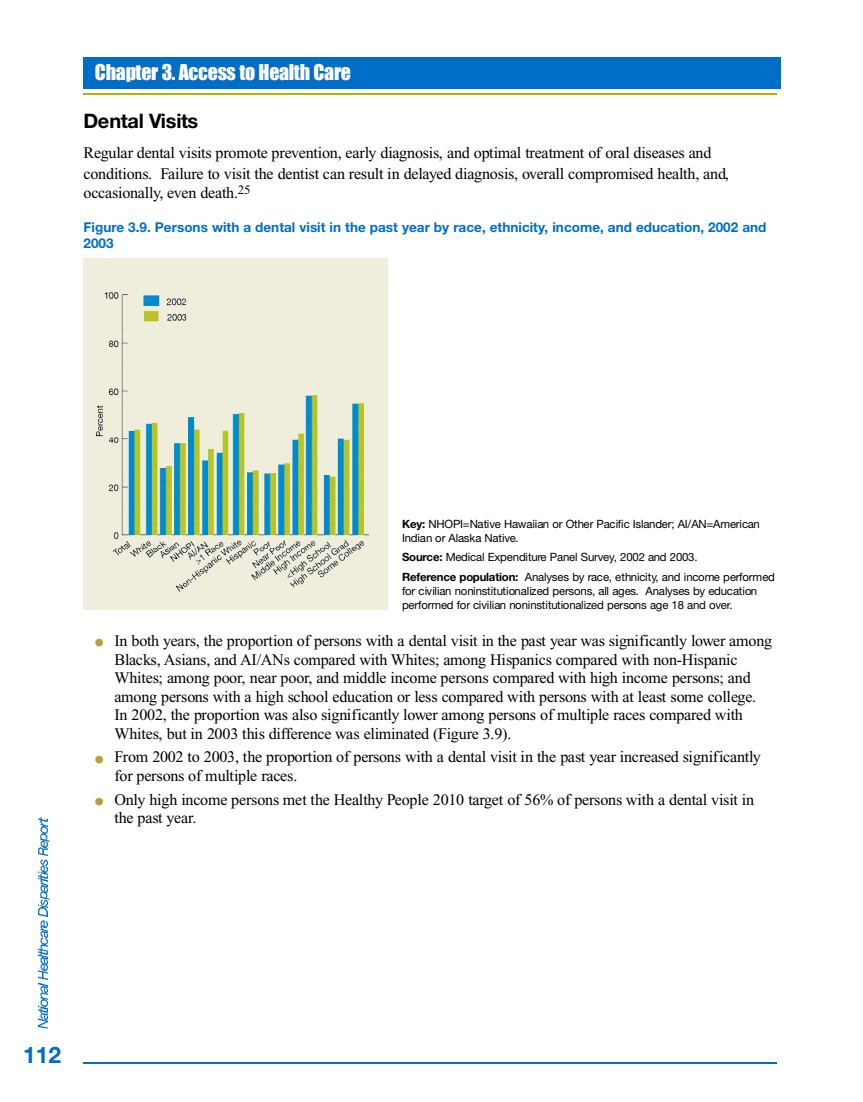
<style>
.page{position:relative;width:863px;height:1102px;background:#fff}
.page>*{position:absolute;margin:0;border:0;box-sizing:border-box;transform-origin:0 0}
.t1{font:700 22.8px "Helvetica Neue";color:#006dc6}
.t2{font:19.95px "Impact";letter-spacing:-.015em;color:#fff}
.t3{font:700 19.95px "Helvetica Neue";letter-spacing:-.02em;color:#000}
.t4{font:16.05px/18.6px "Times New Roman";letter-spacing:-.015em;color:#000}
.t5{font:700 13.5px/16.4px "Helvetica Neue";color:#006dc6}
.t6{font:11.4px/14px "Helvetica Neue";letter-spacing:-.015em;color:#000}
.s1{font-weight:700}
.s2{font-size:31.35px;color:#aca53e}
</style>
<div class="page">
<svg style="left:38px;top:817px;width:12px;height:211px"></svg>
<div style="left:84px;top:57px;width:694px;height:32px;background:#006dc6"></div>
<hr style="left:84px;top:93px;width:693px;height:1px;background:#c0af00">
<hr style="left:84px;top:1062px;width:693px;height:1px;background:#006dc6">
<div style="left:84px;top:258px;width:304px;height:351px;background:#efeedd"></div>
<img style="left:104px;top:292px;width:83px;height:36px">
<img style="left:96px;top:328px;width:273px;height:264px">
<div style="left:84px;top:58px;width:696px;height:31px;background:#006dc6"></div>
<p class="t2" style="left:95px;top:60px;width:258px">Chapter 3. Access to Health Care</p>
<p class="t2" style="left:94px;top:60px;width:83px">H ig h lig h t s</p>
<p class="t3" style="left:84px;top:114px;width:116px">Dental Visits</p>
<p class="t4" style="left:84px;top:144px;width:647px;line-height:20px">R egular dental visits promote prevention, early diagnosis, and optimal treatment of oral diseases and conditions. Failure to visit the dentist can result in delayed diagnosis, overall compromised health, and, o c c a s io n a lly, even death.<sup>2</sup> <sup>5</sup></p>
<p class="t5" style="left:84px;top:220px;width:684px">Figure 3.9. Persons with a dental visit in the past year by race, ethnicity, income, and education, 2002 and<br>2003</p>
<p class="t6" style="left:402px;top:517px;width:359px"><span class="s1">K e y :</span> NHOPI=Native Hawaiian or Other Pacific Islander; AI/AN=American<br>Indian or Alaska Native.</p>
<p class="t6" style="left:402px;top:548px;width:374px;line-height:19.5px"><span class="s1">S o u rc e :</span> Medical Expenditure Panel Survey, 2002 and 2003.<br><span class="s1">R e fe rence population:</span> Analyses by race, ethnicity, and income performed</p>
<p class="t6" style="left:402px;top:584px;width:357px;line-height:14.4px">for civilian noninstitutionalized persons, all ages. Analyses by education performed for civilian noninstitutionalized persons age 18 and over.</p>
<p class="t4" style="left:114px;top:632px;width:659px;text-indent:-21px"><span class="s2">•</span> In both years, the proportion of persons with a dental visit in the past year was signific a n tly lower among Blacks, Asians, and AI/ANs compared with Whites; among Hispanics compared with non-Hispanic Whites; among poor, near poor, and middle income persons compared with high income persons; and among persons with a high school education or less compared with persons with at least some colleg e .<br>In 2002, the proportion was also signific a n tly lower among persons of multiple races compared with Whites, but in 2003 this difference was eliminated (Figure 3.9).</p>
<p class="t4" style="left:114px;top:748px;width:648px;text-indent:-21px"><span class="s2">•</span> From 2002 to 2003, the proportion of persons with a dental visit in the past year increased signific a n tly for persons of multiple races.</p>
<p class="t4" style="left:114px;top:791px;width:641px;text-indent:-21px"><span class="s2">•</span> O n ly high income persons met the Healthy People 2010 target of 56% of persons with a dental visit in the past ye a r.</p>
<h1 class="t1" style="left:23px;top:1046px;width:40px">112</h1>
</div>
